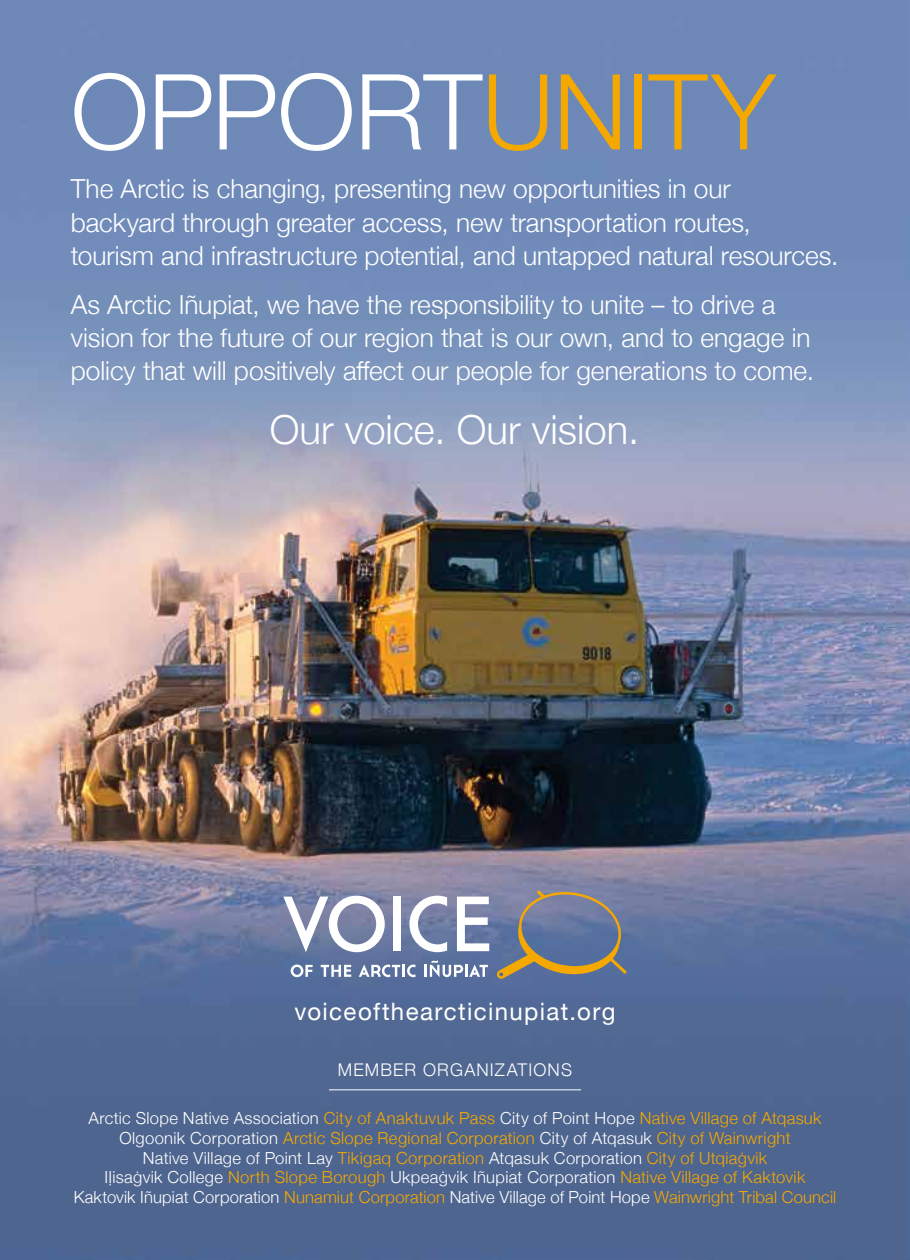
<style>
.page{position:relative;width:910px;height:1260px;background:#fff}
.page>*{position:absolute;margin:0;border:0;box-sizing:border-box;transform-origin:0 0}
.t1{font:300 105px "Helvetica Neue";letter-spacing:-.005em;color:#fff}
.t2{font:300 40.07px "Helvetica Neue";color:#fff}
.t3{font:300 26.25px/33.2px "Helvetica Neue";color:#fff}
.t4{font:23.97px "Helvetica Neue";letter-spacing:.055em;color:#fff}
.t5{font:300 17.5px "Helvetica Neue";letter-spacing:.065em;color:#fff}
.t6{font:300 16.62px/19.9px "Helvetica Neue";letter-spacing:.02em;color:#fff;text-align:center}
.s1{color:#f5a800}
</style>
<div class="page">
<img style="left:0;top:0;width:910px;height:1260px">
<svg style="left:283px;top:896px;width:102px;height:56px"></svg>
<div style="left:393px;top:897px;width:8px;height:54px;background:#fff"></div>
<svg style="left:409px;top:896px;width:38px;height:56px"></svg>
<svg style="left:457px;top:897px;width:32px;height:54px"></svg>
<svg style="left:291px;top:965px;width:22px;height:12px"></svg>
<svg style="left:321px;top:965px;width:30px;height:12px"></svg>
<svg style="left:359px;top:965px;width:56px;height:12px"></svg>
<svg style="left:424px;top:960px;width:64px;height:17px"></svg>
<svg style="left:496px;top:890px;width:131px;height:89px"></svg>
<hr style="left:329px;top:1089px;width:252px;height:1px;background:#fff">
<h1 class="t1" style="left:71px;top:27px;width:706px">OPPORT<span class="s1">UNITY</span></h1>
<h3 class="t3" style="left:71px;top:171px;width:769px">The Arctic is changing, presenting new opportunities in our backyard through greater access, new transportation routes, tourism and infrastructure potential, and untapped natural resources.</h3>
<h3 class="t3" style="left:71px;top:286px;width:745px">As Arctic Iñupiat, we have the responsibility to unite – to drive a vision for the future of our region that is our own, and to engage in policy that will positively affect our people for generations to come.</h3>
<h2 class="t2" style="left:270px;top:398px;width:371px">Our voice. Our vision.</h2>
<h3 class="t4" style="left:294px;top:994px;width:323px">voiceofthearcticinupiat.org</h3>
<p class="t5" style="left:338px;top:1056px;width:236px">MEMBER ORGANIZATIONS</p>
<p class="t6" style="left:74px;top:1107px;width:764px">Arctic Slope Native Association <span class="s1">City of Anaktuvuk Pass</span> City of Point Hope <span class="s1">Native Village of Atqasuk </span>Olgoonik Corporation <span class="s1">Arctic Slope Regional Corporation</span> City of Atqasuk <span class="s1">City of Wainwright<br></span>Native Village of Point Lay <span class="s1">Tikigaq Corporation</span> Atqasuk Corporation <span class="s1">City of Utqiaġvik<br></span>IỊisaġvik College <span class="s1">North Slope Borough</span> Ukpeaġvik Iñupiat Corporation <span class="s1">Native Village of Kaktovik </span>Kaktovik Iñ upiat Corporation <span class="s1">Nunamiut Corporation</span> Native Village of Point Hope <span class="s1">Wainwright Tribal Council</span></p>
</div>
